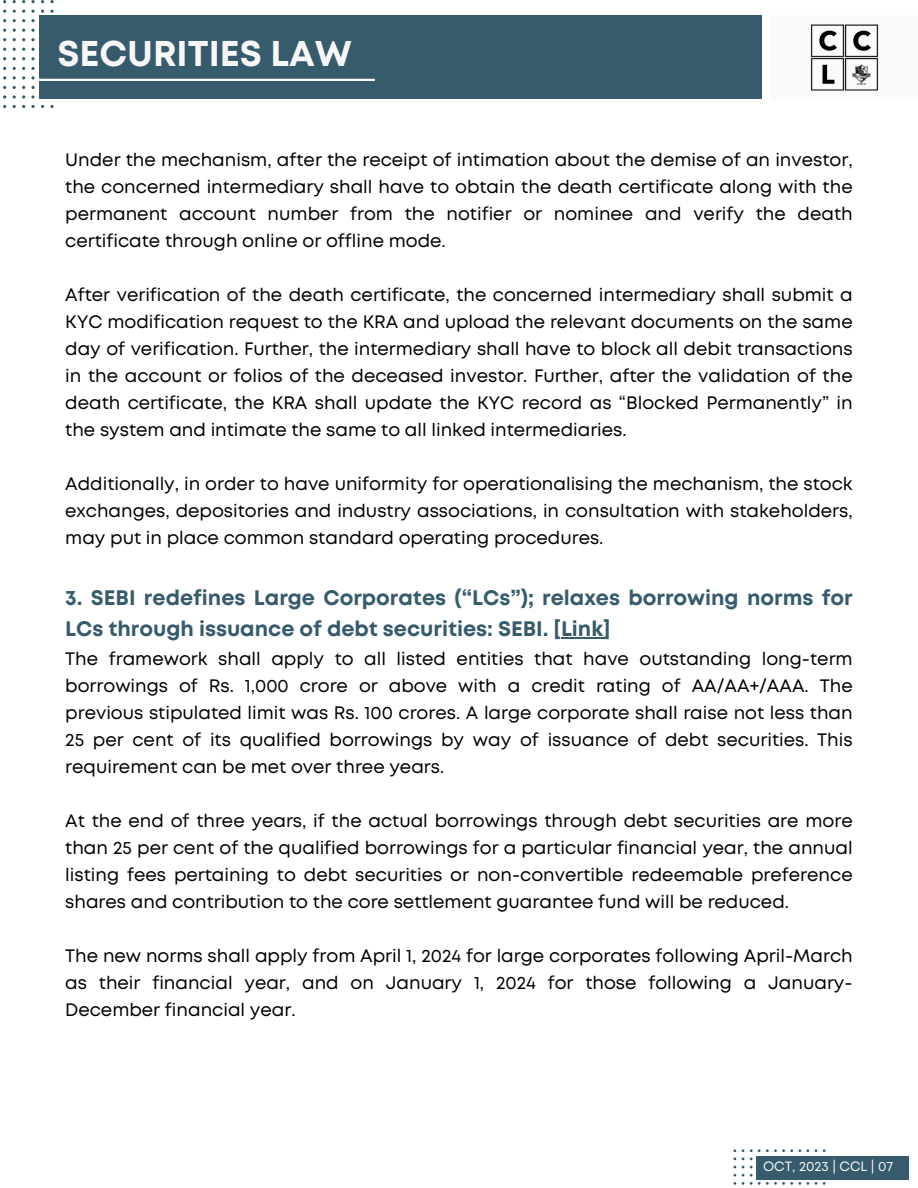
<style>
.page{position:relative;width:918px;height:1188px;background:#fff}
.page>*{position:absolute;margin:0;border:0;box-sizing:border-box;transform-origin:0 0}
.t1{font:700 35.7px "Mont";color:#f7f7f7}
.t2{font:700 21px/31.5px "Mont";color:#365b6d}
.t3{font:18px/27px "Mont";color:#000;text-align:justify}
.t4{font:13.5px "Mont";color:#f7f7f7}
</style>
<div class="page">
<svg style="left:3px;top:0;width:50px;height:108px"></svg>
<div style="left:39px;top:15px;width:722px;height:84px;background:#365b6d"></div>
<hr style="left:39px;top:79px;width:336px;height:2px;background:#fff">
<svg style="left:734px;top:1149px;width:92px;height:36px"></svg>
<div style="left:756px;top:1157px;width:153px;height:23px;background:#365b6d"></div>
<hr style="left:561px;top:637px;width:42px;height:1px;background:#365b6d">
<div style="left:771px;top:15px;width:146px;height:84px;background:#f9fafa"></div>
<img style="left:810px;top:24px;width:69px;height:67px">
<p class="t1" style="left:57px;top:40px;width:296px">SECURITIES LAW</p>
<p class="t3" style="left:65px;top:147px;width:789px">Under the mechanism, after the receipt of intimation about the demise of an investor, the concerned intermediary shall have to obtain the death certificate along with the permanent account number from the notifier or nominee and verify the death certificate through online or offline mode.</p>
<p class="t3" style="left:65px;top:282px;width:789px">After verification of the death certificate, the concerned intermediary shall submit a KYC modification request to the KRA and upload the relevant documents on the same day of verification. Further, the intermediary shall have to block all debit transactions in the account or folios of the deceased investor. Further, after the validation of the death certificate, the KRA shall update the KYC record as “Blocked Permanently” in the system and intimate the same to all linked intermediaries.</p>
<p class="t3" style="left:65px;top:471px;width:789px">Additionally, in order to have uniformity for operationalising the mechanism, the stock exchanges, depositories and industry associations, in consultation with stakeholders, may put in place common standard operating procedures.</p>
<p class="t2" style="left:65px;top:583px;width:789px">3. SEBI redefines Large Corporates (“LCs”); relaxes borrowing norms for<br>LCs through issuance of debt securities: SEBI. [Link]</p>
<p class="t3" style="left:65px;top:647px;width:789px">The framework shall apply to all listed entities that have outstanding long-term borrowings of Rs. 1,000 crore or above with a credit rating of AA/AA+/AAA. The previous stipulated limit was Rs. 100 crores. A large corporate shall raise not less than 25 per cent of its qualified borrowings by way of issuance of debt securities. This requirement can be met over three years.</p>
<p class="t3" style="left:65px;top:809px;width:789px">At the end of three years, if the actual borrowings through debt securities are more than 25 per cent of the qualified borrowings for a particular financial year, the annual listing fees pertaining to debt securities or non-convertible redeemable preference shares and contribution to the core settlement guarantee fund will be reduced.</p>
<p class="t3" style="left:65px;top:944px;width:789px">The new norms shall apply from April 1, 2024 for large corporates following April-March as their financial year, and on January 1, 2024 for those following a January-December financial year.</p>
<p class="t4" style="left:763px;top:1161px;width:132px">OCT, 2023 | CCL | 07</p>
</div>
